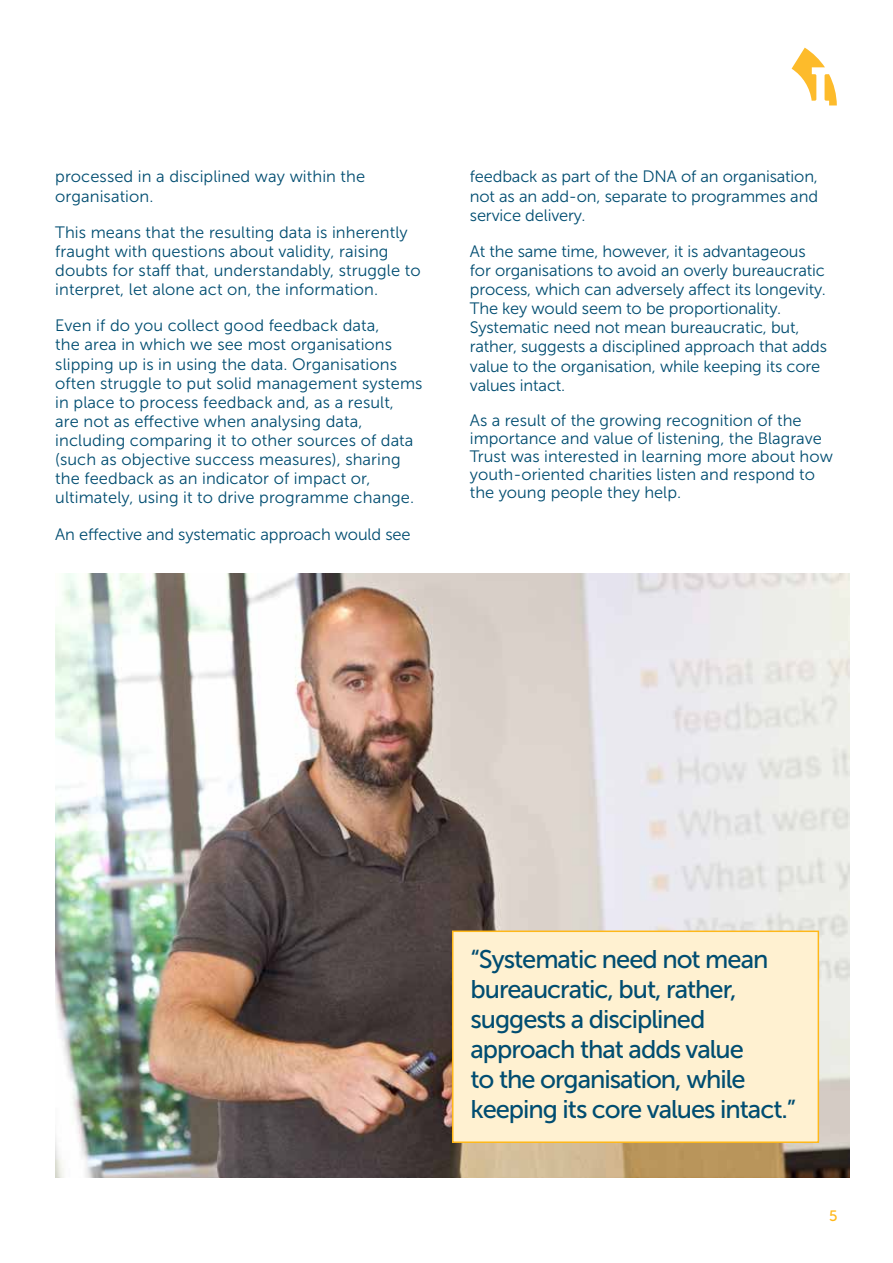
<style>
.page{position:relative;width:893px;height:1263px;background:#fff}
.page>*{position:absolute;margin:0;border:0;box-sizing:border-box;transform-origin:0 0}
.t1{font:25.5px/30px "Museo Sans 500";letter-spacing:-.04em;color:#004d71}
.t2{font:16.5px/19px "Museo Sans 300";color:#004d71}
.t3{font:15px "Museo Sans 500";color:#ffb819}
</style>
<div class="page">
<svg style="left:792px;top:48px;width:45px;height:57px"></svg>
<img style="left:55px;top:574px;width:794px;height:603px">
<div style="left:453px;top:931px;width:365px;height:211px;background:#fff1d1"></div>
<div style="left:452px;top:930px;width:367px;height:213px;border:2px solid #ffb819"></div>
<p class="t2" style="left:55px;top:167px;width:311px">processed in a disciplined way within the organisation.</p>
<p class="t2" style="left:55px;top:223px;width:367px">This means that the resulting data is inherently fraught with questions about validity, raising doubts for staff that, understandably, struggle to interpret, let alone act on, the information.</p>
<p class="t2" style="left:55px;top:316px;width:369px">Even if do you collect good feedback data,<br>the area in which we see most organisations slipping up is in using the data. Organisations often struggle to put solid management systems in place to process feedback and, as a result,<br>are not as effective when analysing data, including comparing it to other sources of data (such as objective success measures), sharing the feedback as an indicator of impact or, ultimately, using it to drive programme change.</p>
<p class="t2" style="left:55px;top:524px;width:357px">An effective and systematic approach would see</p>
<p class="t2" style="left:470px;top:167px;width:350px;text-align:justify">feedback as part of the DNA of an organisation, not as an add-on, separate to programmes and service delivery.</p>
<p class="t2" style="left:470px;top:242px;width:359px">At the same time, however, it is advantageous for organisations to avoid an overly bureaucratic process, which can adversely affect its longevity.<br>The key would seem to be proportionality.<br>Systematic need not mean bureaucratic, but, rather, suggests a disciplined approach that adds value to the organisation, while keeping its core values intact.</p>
<p class="t2" style="left:470px;top:411px;width:364px;line-height:18px">As a result of the growing recognition of the importance and value of listening, the Blagrave Trust was interested in learning more about how youth-oriented charities listen and respond to the young people they help.</p>
<h1 class="t1" style="left:470px;top:944px;width:327px">“Systematic need not mean bureaucratic, but, rather, suggests a disciplined approach that adds value<br>to the organisation, while keeping its core values intact.”</h1>
<p class="t3" style="left:829px;top:1208px;width:10px">5</p>
</div>
